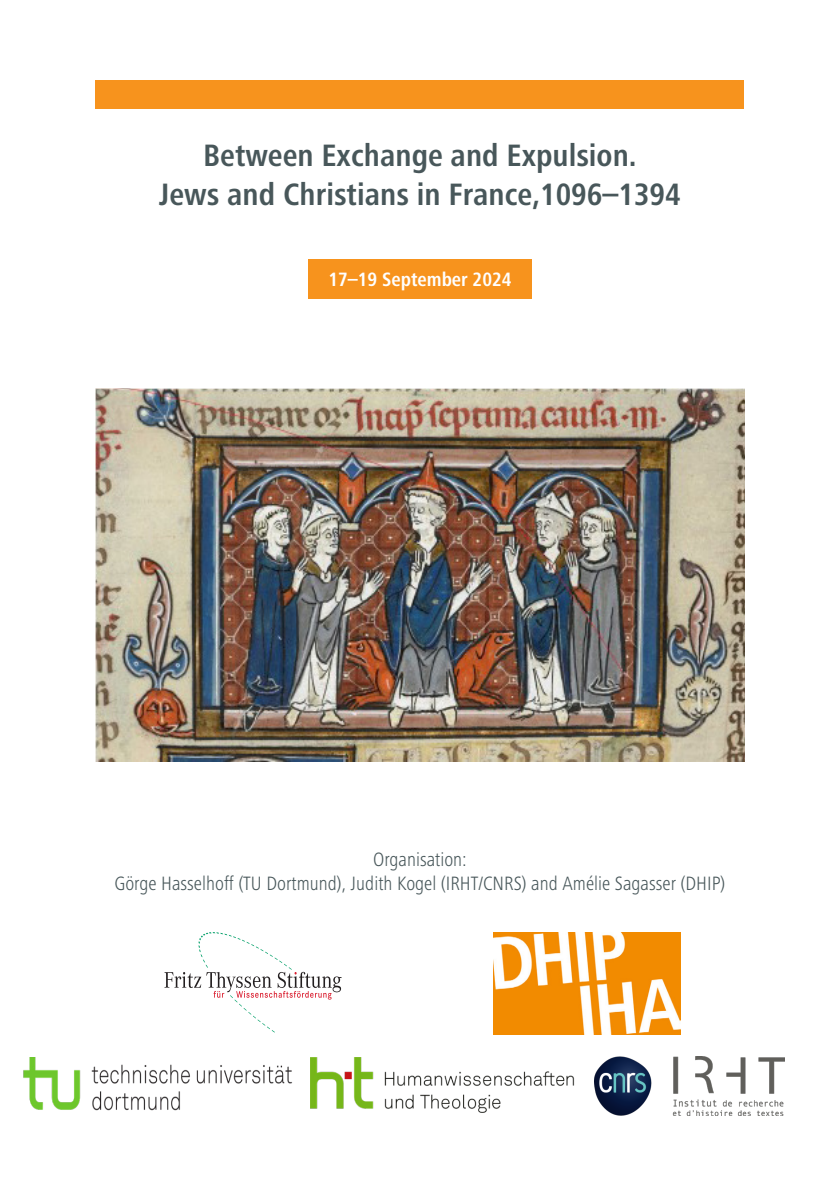
<style>
.page{position:relative;width:840px;height:1191px;background:#fff}
.page>*{position:absolute;margin:0;border:0;box-sizing:border-box;transform-origin:0 0}
.Titel_15pt{font:700 condensed 32px/38.4px "Frutiger Next Pro";color:#48575a;text-align:center}
.Organisation{font:300 condensed 20px/24px "Frutiger Next Pro";color:#48575a;text-align:center}
.Info_block_10pt{font:700 condensed 20px "Frutiger Next Pro";color:#fff}
</style>
<div class="page">
<div style="left:96px;top:80px;width:647px;height:29px;background:#f7931d"></div>
<img style="left:493px;top:932px;width:186px;height:102px">
<div style="left:308px;top:259px;width:223px;height:39px;background:#f7931d"></div>
<svg style="left:164px;top:932px;width:177px;height:100px"></svg>
<img style="left:594px;top:1056px;width:190px;height:59px">
<img style="left:23px;top:1057px;width:270px;height:54px">
<img style="left:96px;top:388px;width:647px;height:374px">
<img style="left:310px;top:1057px;width:265px;height:55px">
<p class="Titel_15pt" style="left:159px;top:136px;width:522px">Between Exchange and Expulsion.<br>Jews and Christians in France,1096–1394</p>
<p class="Info_block_10pt" style="left:328px;top:268px;width:184px">17–19 September 2024</p>
<p class="Organisation" style="left:114px;top:847px;width:612px">Organisation:<br>Görge Hasselhoff (TU Dortmund), Judith Kogel (IRHT/CNRS) and Amélie Sagasser (DHIP)</p>
</div>
